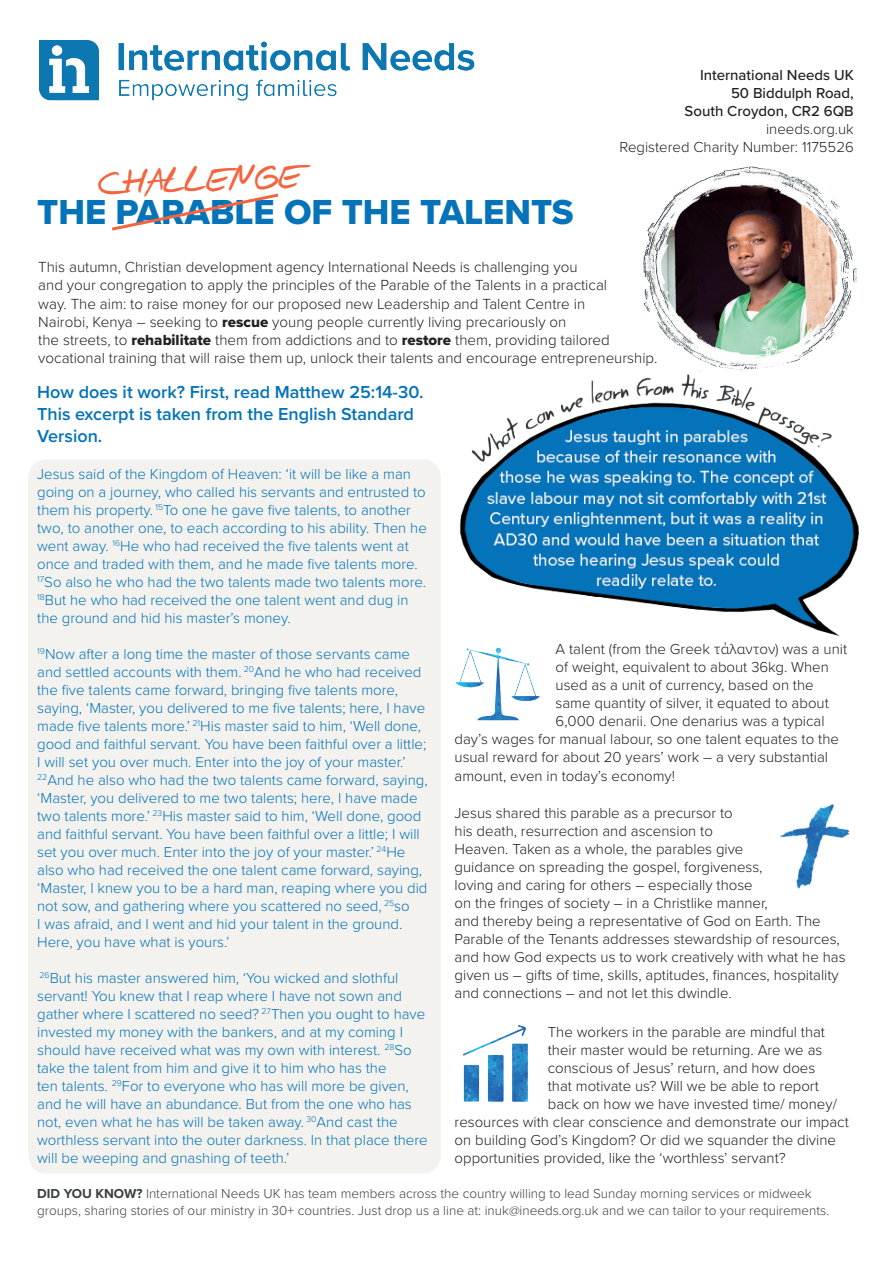
<style>
.page{position:relative;width:893px;height:1263px;background:#fff}
.page>*{position:absolute;margin:0;border:0;box-sizing:border-box;transform-origin:0 0}
.t1{font:36px "Proxima Nova Extrabld";color:#0473b9}
.t2{font:36px "Easy Speech";color:#f2653f}
.t3{font:600 18px/21.6px "Proxima Nova";color:#0473b9}
.t4{font:300 15.15px/18.1px "Proxima Nova";color:#231f20}
.t5{font:300 15px/18px "Proxima Nova";color:#0473b9}
.t6{font:300 15px/18px "Proxima Nova";color:#231f20;text-align:right}
.t7{font:500 15px/18px "Proxima Nova";color:#231f20;text-align:right}
.t8{font:300 13.5px/16.5px "Proxima Nova";color:#3c3f41}
.s1{font-family:"Proxima Nova Extrabld";font-weight:400}
.s2{font-weight:700}
</style>
<div class="page">
<div style="left:28px;top:459px;width:413px;height:715px;background:#f4f2ee;border-radius:18px"></div>
<img style="left:643px;top:166px;width:215px;height:199px">
<img style="left:39px;top:40px;width:435px;height:61px">
<svg style="left:112px;top:193px;width:167px;height:38px"></svg>
<img style="left:460px;top:365px;width:399px;height:272px">
<img style="left:455px;top:621px;width:95px;height:100px">
<img style="left:780px;top:804px;width:70px;height:85px">
<img style="left:462px;top:1025px;width:66px;height:77px">
<h1 class="t2" style="left:98px;top:162px;width:204px;rotate:-2deg">CHALLENGE</h1>
<h1 class="t1" style="left:37px;top:185px;width:538px">THE PARABLE OF THE TALENTS</h1>
<p class="t7" style="left:685px;top:65px;width:171px">International Needs UK<br>50 Biddulph Road,<br>South Croydon, CR2 6QB</p>
<p class="t6" style="left:620px;top:119px;width:236px">ineeds.org.uk<br>Registered Charity Number: 1175526</p>
<p class="t4" style="left:38px;top:257px;width:621px">This autumn, Christian development agency International Needs is challenging you<br>and your congregation to apply the principles of the Parable of the Talents in a practical<br>way. The aim: to raise money for our proposed new Leadership and Talent Centre in<br>Nairobi, Kenya – seeking to <span class="s1">rescue</span> young people currently living precariously on<br>the streets, to <span class="s1">rehabilitate</span> them from addictions and to <span class="s1">restore</span> them, providing tailored vocational training that will raise them up, unlock their talents and encourage entrepreneurship.</p>
<p class="t3" style="left:37px;top:381px;width:388px">How does it work? First, read Matthew 25:14-30.<br>This excerpt is taken from the English Standard<br>Version.</p>
<p class="t5" style="left:37px;top:464px;width:391px">Jesus said of the Kingdom of Heaven: ‘it will be like a man going on a journey, who called his servants and entrusted to them his property. <sup>15</sup>To one he gave five talents, to another two, to another one, to each according to his ability. Then he went away. <sup>16</sup>He who had received the five talents went at once and traded with them, and he made five talents more.<br><sup>17</sup>So also he who had the two talents made two talents more.<br><sup>18</sup>But he who had received the one talent went and dug in the ground and hid his master’s money.</p>
<p class="t5" style="left:37px;top:644px;width:392px"><sup>19</sup>Now after a long time the master of those servants came and settled accounts with them. <sup>20</sup>And he who had received the five talents came forward, bringing five talents more, saying, ‘Master, you delivered to me five talents; here, I have made five talents more.’ <sup>21</sup>His master said to him, ‘Well done, good and faithful servant. You have been faithful over a little; I will set you over much. Enter into the joy of your master.’ <sup>22</sup>And he also who had the two talents came forward, saying, ‘Master, you delivered to me two talents; here, I have made two talents more.’ <sup>23</sup>His master said to him, ‘Well done, good and faithful servant. You have been faithful over a little; I will set you over much. Enter into the joy of your master.’ <sup>24</sup>He also who had received the one talent came forward, saying, ‘Master, I knew you to be a hard man, reaping where you did not sow, and gathering where you scattered no seed, <sup>25</sup>so<br>I was afraid, and I went and hid your talent in the ground.<br>Here, you have what is yours.’</p>
<p class="t5" style="left:37px;top:968px;width:392px"><sup>26</sup>But his master answered him, ‘You wicked and slothful servant! You knew that I reap where I have not sown and gather where I scattered no seed? <sup>27</sup>Then you ought to have invested my money with the bankers, and at my coming I should have received what was my own with interest. <sup>28</sup>So take the talent from him and give it to him who has the<br>ten talents. <sup>29</sup>For to everyone who has will more be given, and he will have an abundance. But from the one who has not, even what he has will be taken away. <sup>30</sup>And cast the worthless servant into the outer darkness. In that place there will be weeping and gnashing of teeth.’</p>
<p class="t6" style="left:556px;top:639px;width:293px">A talent (from the Greek τάλαντον) was a unit</p>
<p class="t6" style="left:556px;top:657px;width:275px">of weight, equivalent to about 36kg. When</p>
<p class="t6" style="left:556px;top:675px;width:260px">used as a unit of currency, based on the</p>
<p class="t6" style="left:556px;top:693px;width:275px">same quantity of silver, it equated to about</p>
<p class="t6" style="left:556px;top:711px;width:270px">6,000 denarii. One denarius was a typical</p>
<p class="t6" style="left:455px;top:729px;width:386px">day’s wages for manual labour, so one talent equates to the</p>
<p class="t6" style="left:455px;top:747px;width:375px">usual reward for about 20 years’ work – a very substantial</p>
<p class="t6" style="left:455px;top:766px;width:222px">amount, even in today’s economy!</p>
<p class="t6" style="left:455px;top:803px;width:393px;text-align:left">Jesus shared this parable as a precursor to<br>his death, resurrection and ascension to<br>Heaven. Taken as a whole, the parables give<br>guidance on spreading the gospel, forgiveness,<br>loving and caring for others – especially those<br>on the fringes of society – in a Christlike manner,<br>and thereby being a representative of God on Earth. The Parable of the Tenants addresses stewardship of resources, and how God expects us to work creatively with what he has given us – gifts of time, skills, aptitudes, finances, hospitality and connections – and not let this dwindle.</p>
<p class="t6" style="left:548px;top:1022px;width:279px">The workers in the parable are mindful that</p>
<p class="t6" style="left:548px;top:1040px;width:276px">their master would be returning. Are we as</p>
<p class="t6" style="left:548px;top:1058px;width:269px">conscious of Jesus’ return, and how does</p>
<p class="t6" style="left:548px;top:1076px;width:272px">that motivate us? Will we be able to report</p>
<p class="t6" style="left:548px;top:1094px;width:291px">back on how we have invested time/ money/</p>
<p class="t6" style="left:455px;top:1112px;width:396px">resources with clear conscience and demonstrate our impact</p>
<p class="t6" style="left:455px;top:1130px;width:383px">on building God’s Kingdom? Or did we squander the divine</p>
<p class="t6" style="left:455px;top:1148px;width:333px">opportunities provided, like the ‘worthless’ servant?</p>
<p class="t8" style="left:37px;top:1185px;width:794px"><span class="s2">DID YOU KNOW?</span> International Needs UK has team members across the country willing to lead Sunday morning services or midweek groups, sharing stories of our ministry in 30+ countries. Just drop us a line at: inuk@ineeds.org.uk and we can tailor to your requirements.</p>
</div>
